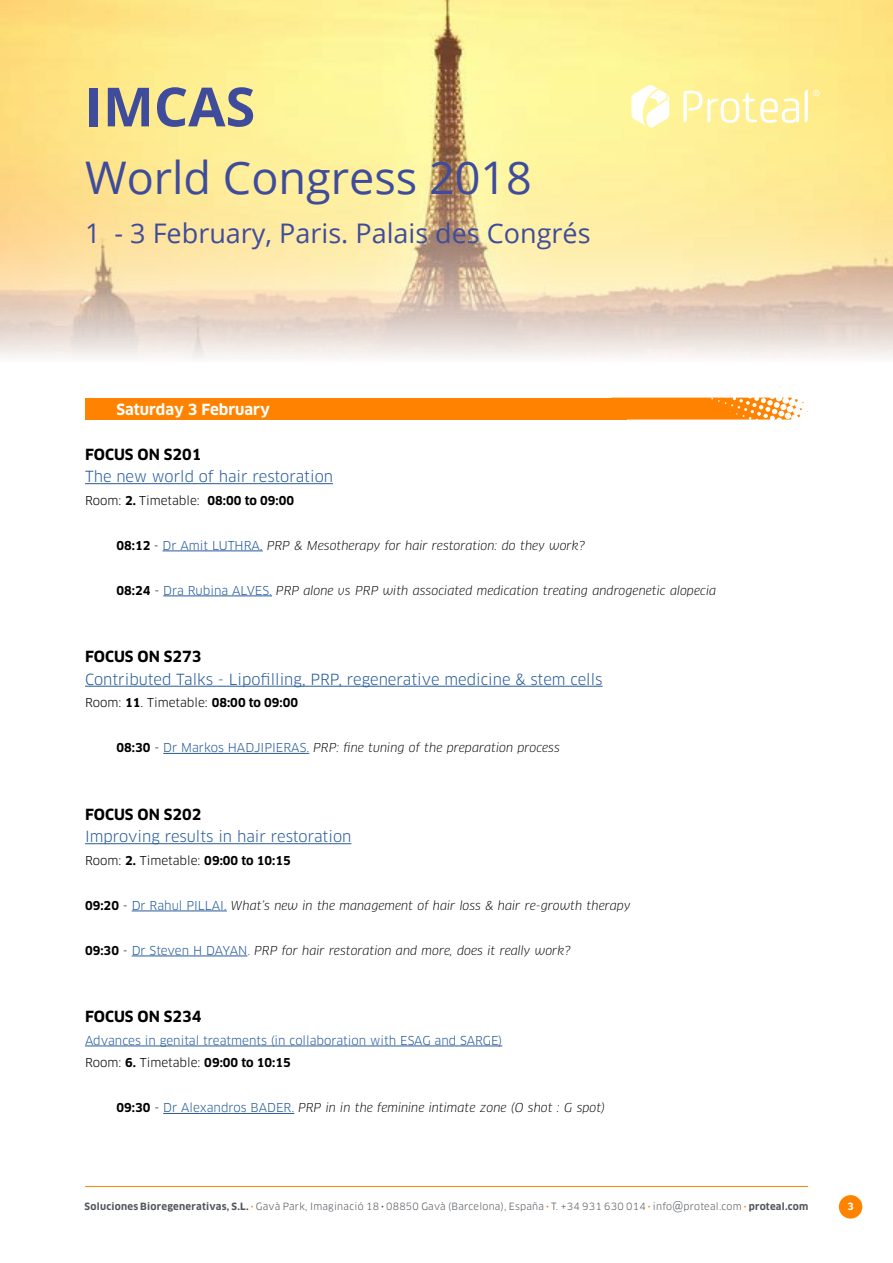
<style>
.page{position:relative;width:893px;height:1263px;background:#fff}
.page>*{position:absolute;margin:0;border:0;box-sizing:border-box;transform-origin:0 0}
.t1{font:700 54px "Open Sans";color:#3f4c9b}
.t2{font:45px "Open Sans";color:#3f4c9b}
.t3{font:27px "Open Sans";color:#3f4c9b}
.t4{font:15px "Clan OT";color:#275b9b}
.t5{font:700 15px "Clan OT";color:#000}
.t6{font:700 15px "Clan OT";color:#fff}
.t7{font:italic 12px "Clan OT";color:#000}
.t8{font:12px/22.5px "Clan OT";color:#275b9b}
.t9{font:12px "Clan OT";color:#000}
.t10{font:9.75px "Clan OT";letter-spacing:.025em;color:#52555b}
.t11{font:700 9.75px "Clan OT";color:#fff}
.s1{font-weight:700}
.s2{font-weight:700;font-style:normal}
.s3{font-style:normal}
.s4{font-style:normal;color:#275b9b}
.s5{color:#000}
.s6{font-weight:700;color:#000}
.s7{font-weight:700;color:#ff8300}
.s8{font-size:12.75px}
</style>
<div class="page">
<div style="left:839px;top:1195px;width:23px;height:23px;background:#ff8300;border-radius:50%"></div>
<img style="left:0;top:0;width:893px;height:359px">
<div style="left:85px;top:398px;width:542px;height:21px;background:#ff8300"></div>
<svg style="left:627px;top:398px;width:181px;height:21px"></svg>
<svg style="left:631px;top:85px;width:38px;height:43px"></svg>
<svg style="left:805px;top:90px;width:15px;height:32px"></svg>
<svg style="left:683px;top:91px;width:116px;height:33px"></svg>
<hr style="left:85px;top:1186px;width:723px;height:1px;background:#ff8300">
<hr style="left:85px;top:483px;width:248px;height:1px;background:#275b9b">
<hr style="left:163px;top:551px;width:100px;height:1px;background:#275b9b">
<hr style="left:163px;top:596px;width:109px;height:1px;background:#275b9b">
<hr style="left:85px;top:686px;width:518px;height:1px;background:#275b9b">
<hr style="left:163px;top:753px;width:146px;height:1px;background:#275b9b">
<hr style="left:85px;top:843px;width:266px;height:1px;background:#275b9b">
<hr style="left:132px;top:911px;width:95px;height:1px;background:#275b9b">
<hr style="left:132px;top:956px;width:115px;height:1px;background:#275b9b">
<hr style="left:85px;top:1046px;width:417px;height:1px;background:#275b9b">
<hr style="left:163px;top:1113px;width:131px;height:1px;background:#275b9b">
<h1 class="t1" style="left:85px;top:69px;width:172px">IMCAS</h1>
<h2 class="t2" style="left:85px;top:147px;width:448px">World Congress 2018</h2>
<h3 class="t3" style="left:85px;top:215px;width:507px">1 - 3 February, Paris. Palais des Congrés</h3>
<p class="t6" style="left:117px;top:400px;width:155px">Saturday 3 February</p>
<p class="t5" style="left:85px;top:445px;width:118px">FOCUS ON S201</p>
<p class="t4" style="left:85px;top:468px;width:249px">The new world of hair restoration</p>
<p class="t9" style="left:85px;top:493px;width:211px">Room: <span class="s1">2.</span> Timetable: <span class="s1">08:00 to 09:00</span></p>
<p class="t7" style="left:117px;top:538px;width:470px"><span class="s2">08:12</span> <span class="s3">-</span> <span class="s4">Dr Amit LUTHRA.</span> PRP &amp; Mesotherapy for hair restoration: do they work?</p>
<p class="t7" style="left:117px;top:583px;width:601px"><span class="s2">08:24</span> <span class="s3">-</span> <span class="s4">Dra Rubina ALVES.</span> PRP alone vs PRP with associated medication treating androgenetic alopecia</p>
<p class="t5" style="left:85px;top:648px;width:118px">FOCUS ON S273</p>
<p class="t4" style="left:85px;top:670px;width:519px">Contributed Talks - Lipofilling, PRP, regenerative medicine &amp; stem cells</p>
<p class="t9" style="left:85px;top:696px;width:215px">Room: <span class="s1">11</span>. Timetable: <span class="s1">08:00 to 09:00</span></p>
<p class="t7" style="left:117px;top:741px;width:445px"><span class="s2">08:30</span> <span class="s3">-</span> <span class="s4">Dr Markos HADJIPIERAS.</span> PRP: fine tuning of the preparation process</p>
<p class="t5" style="left:85px;top:805px;width:118px">FOCUS ON S202</p>
<p class="t4" style="left:85px;top:828px;width:268px">Improving results in hair restoration</p>
<p class="t9" style="left:85px;top:853px;width:207px">Room: <span class="s1">2.</span> Timetable: <span class="s1">09:00 to 10:15</span></p>
<p class="t7" style="left:85px;top:898px;width:547px"><span class="s2">09:20</span> <span class="s3">-</span> <span class="s4">Dr Rahul PILLAI.</span> What’s new in the management of hair loss &amp; hair re-growth therapy</p>
<p class="t7" style="left:85px;top:943px;width:487px"><span class="s2">09:30</span> <span class="s3">-</span> <span class="s4">Dr Steven H DAYAN.</span> PRP for hair restoration and more, does it really work?</p>
<p class="t5" style="left:85px;top:1008px;width:118px">FOCUS ON S234</p>
<p class="t8" style="left:85px;top:1029px;width:419px">Advances in genital treatments (in collaboration with ESAG and SARGE)<br><span class="s5">Room:</span> <span class="s6">6.</span> <span class="s5">Timetable:</span> <span class="s6">09:00 to 10:15</span></p>
<p class="t7" style="left:117px;top:1101px;width:490px"><span class="s2">09:30</span> <span class="s3">-</span> <span class="s4">Dr Alexandros BADER.</span> PRP in in the feminine intimate zone (O shot : G spot)</p>
<p class="t10" style="left:85px;top:1200px;width:725px"><span class="s1">Soluciones Bioregenerativas, S.L.</span> <span class="s7">·</span> Gavà Park, Imaginació 18 <span class="s1">·</span> 08850 Gavà (Barcelona), España <span class="s7">·</span> T. +34 931 630 014 <span class="s7">·</span> info<span class="s8">@</span>proteal.com <span class="s7">·</span> <span class="s1">proteal.com</span></p>
<p class="t11" style="left:847px;top:1200px;width:8px">3</p>
</div>
